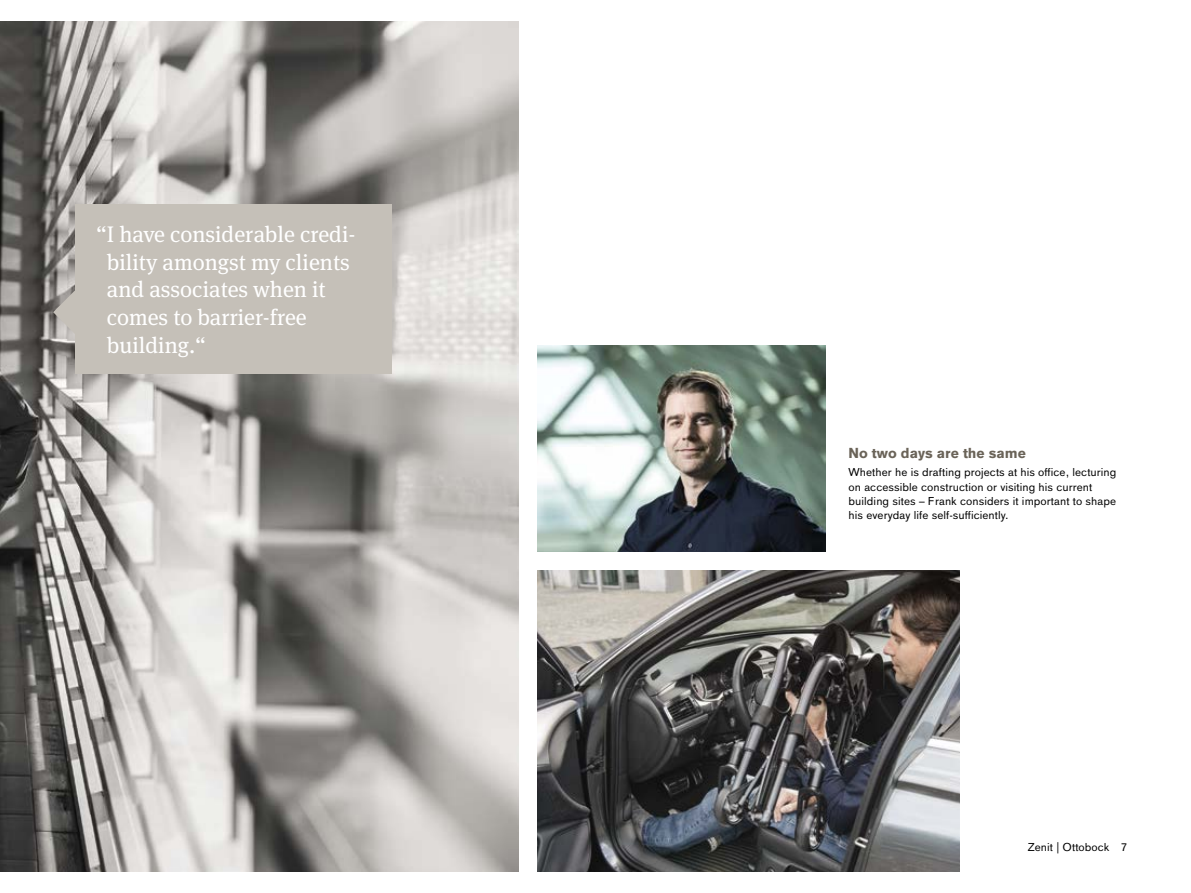
<style>
.page{position:relative;width:1191px;height:893px;background:#fff}
.page>*{position:absolute;margin:0;border:0;box-sizing:border-box;transform-origin:0 0}
.t1{font:22.5px/27.8px "OBO Serif";color:#fff}
.t2{font:700 14.25px "OBO Sans";color:#6a6358}
.t3{font:11.25px/14.2px "OBO Sans";letter-spacing:.005em;color:#000}
</style>
<div class="page">
<img style="left:0;top:21px;width:518px;height:851px">
<img style="left:537px;top:570px;width:422px;height:302px">
<img style="left:537px;top:345px;width:288px;height:206px">
<div style="left:75px;top:204px;width:316px;height:170px;background:#c5c0b8"></div>
<svg style="left:53px;top:290px;width:22px;height:44px"></svg>
<h1 class="t1" style="left:107px;top:220px;width:250px;text-indent:-11px">“I have considerable credi&shy;bility amongst my clients and associates when it comes to barrier-free building.“</h1>
<p class="t2" style="left:848px;top:444px;width:179px">No two days are the same</p>
<p class="t3" style="left:848px;top:465px;width:269px">Whether he is drafting projects at his office, lecturing on accessible construction or visiting his current building sites – Frank considers it important to shape his everyday life self-sufficiently.</p>
<p class="t3" style="left:1027px;top:840px;width:101px">Zenit | Ottobock 7</p>
</div>
